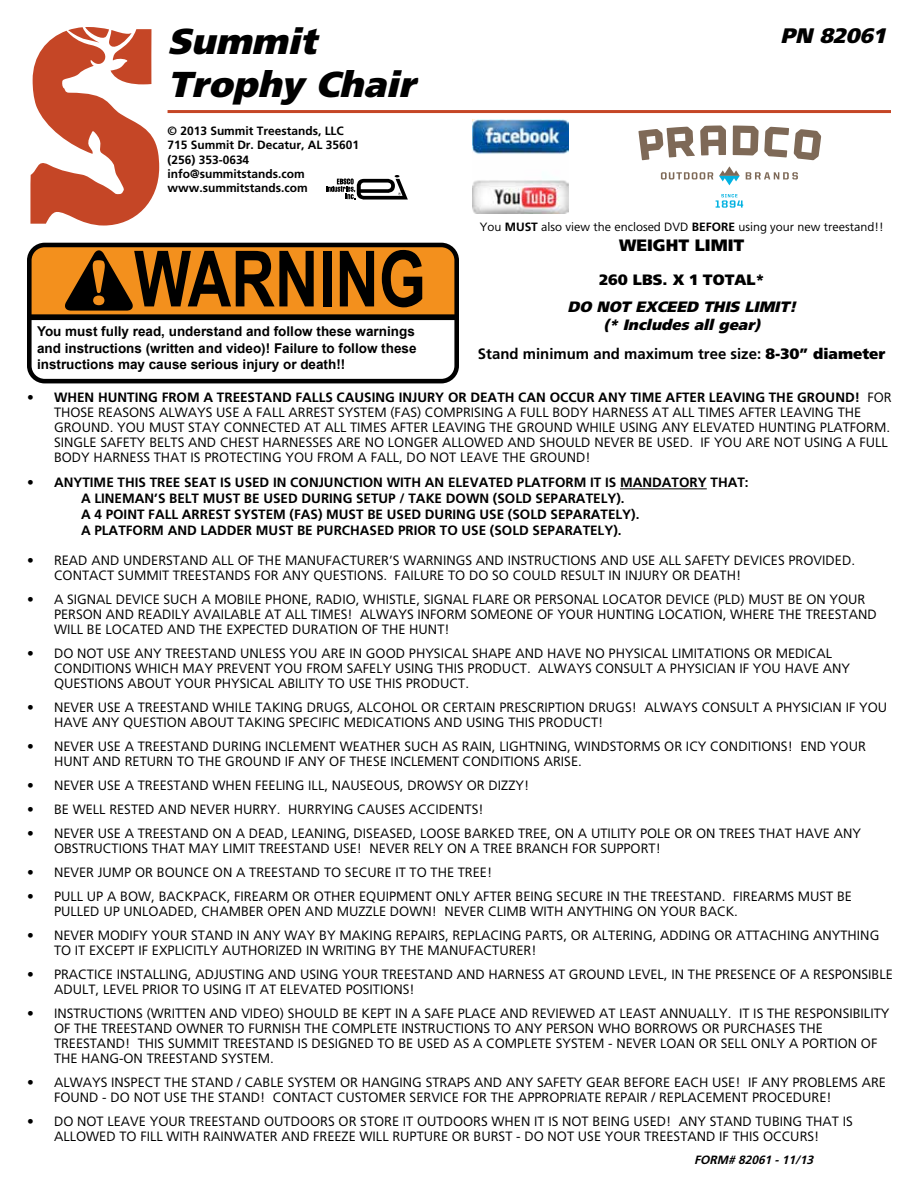
<style>
.page{position:relative;width:918px;height:1188px;background:#fff}
.page>*{position:absolute;margin:0;border:0;box-sizing:border-box;transform-origin:0 0}
.t1{font:700 77.55px "Arial";color:#000;scale:.78 1}
.t2{font:italic 900 36px/43.2px "Weissach";color:#000}
.t3{font:italic 900 21px "Weissach";color:#000}
.t4{font:900 16.5px "Weissach";color:#000}
.t5{font:700 15px "Weissach";color:#000}
.t6{font:italic 900 15px/18px "Weissach";color:#000;text-align:center}
.t7{font:900 15px "Weissach";color:#000}
.t8{font:13.5px/15px "Weissach";color:#000}
.t9{font:700 13.5px/16.2px "Weissach";color:#000}
.t10{font:700 13.5px/16.2px "Arial";color:#000}
.t11{font:700 12px/14.4px "Weissach";color:#000}
.t12{font:12px "Weissach";color:#000}
.t13{font:italic 700 12px "Weissach";color:#000}
.s1{font-family:"Garamand SW";font-size:69.75px;color:#f3901d}
.s2{font-weight:700}
.s3{font-weight:900}
</style>
<div class="page">
<svg style="left:30px;top:27px;width:129px;height:199px"></svg>
<hr style="left:620px;top:488px;width:87px;height:1px;background:#000">
<div style="left:30px;top:245px;width:428px;height:94px;background:#f3901d;border-radius:17px"></div>
<div style="left:29px;top:316px;width:427px;height:38px;background:#fff"></div>
<svg style="left:65px;top:250px;width:68px;height:61px"></svg>
<div style="left:29px;top:314px;width:427px;height:6px;background:#000"></div>
<div style="left:27px;top:243px;width:432px;height:140px;border:5px solid #000;border-radius:15px"></div>
<hr style="left:168px;top:110px;width:723px;height:3px;background:#c54626">
<img style="left:472px;top:119px;width:96px;height:95px">
<svg style="left:326px;top:175px;width:82px;height:25px"></svg>
<svg style="left:638px;top:126px;width:88px;height:34px"></svg>
<svg style="left:733px;top:126px;width:88px;height:34px"></svg>
<svg style="left:661px;top:172px;width:52px;height:7px"></svg>
<svg style="left:746px;top:172px;width:52px;height:7px"></svg>
<svg style="left:719px;top:166px;width:21px;height:19px"></svg>
<svg style="left:716px;top:194px;width:27px;height:14px"></svg>
<h2 class="t2" style="left:168px;top:19px;width:249px">Summit<br>Trophy Chair</h2>
<h3 class="t3" style="left:780px;top:22px;width:106px">PN 82061</h3>
<p class="t11" style="left:168px;top:123px;width:193px">© 2013 Summit Treestands, LLC<br>715 Summit Dr. Decatur, AL 35601 (256) 353-0634 info@summitstands.com www.summitstands.com</p>
<h1 class="t1" style="left:88px;top:227px;width:435px"><span class="s1">!</span> WARNING</h1>
<p class="t10" style="left:37px;top:324px;width:381px">You must fully read, understand and follow these warnings and instructions (written and video)! Failure to follow these instructions may cause serious injury or death!!</p>
<p class="t12" style="left:480px;top:220px;width:405px">You <span class="s2">MUST</span> also view the enclosed DVD <span class="s2">BEFORE</span> using your new treestand!!</p>
<p class="t4" style="left:619px;top:235px;width:127px">WEIGHT LIMIT</p>
<p class="t7" style="left:599px;top:271px;width:167px">260 LBS. X 1 TOTAL*</p>
<p class="t6" style="left:568px;top:297px;width:230px">DO NOT EXCEED THIS LIMIT! (* Includes all gear)</p>
<p class="t5" style="left:478px;top:345px;width:409px">Stand minimum and maximum tree size: <span class="s3">8-30” diameter</span></p>
<p class="t8" style="left:54px;top:389px;width:839px;text-indent:-27px"><span class="s2">• WHEN HUNTING FROM A TREESTAND FALLS CAUSING INJURY OR DEATH CAN OCCUR ANY TIME AFTER LEAVING THE GROUND!</span> FOR THOSE REASONS ALWAYS USE A FALL ARREST SYSTEM (FAS) COMPRISING A FULL BODY HARNESS AT ALL TIMES AFTER LEAVING THE GROUND. YOU MUST STAY CONNECTED AT ALL TIMES AFTER LEAVING THE GROUND WHILE USING ANY ELEVATED HUNTING PLATFORM.<br>SINGLE SAFETY BELTS AND CHEST HARNESSES ARE NO LONGER ALLOWED AND SHOULD NEVER BE USED. IF YOU ARE NOT USING A FULL BODY HARNESS THAT IS PROTECTING YOU FROM A FALL, DO NOT LEAVE THE GROUND!</p>
<p class="t9" style="left:81px;top:474px;width:669px;text-indent:-54px">• ANYTIME THIS TREE SEAT IS USED IN CONJUNCTION WITH AN ELEVATED PLATFORM IT IS MANDATORY THAT:<br>A LINEMAN’S BELT MUST BE USED DURING SETUP / TAKE DOWN (SOLD SEPARATELY).<br>A 4 POINT FALL ARREST SYSTEM (FAS) MUST BE USED DURING USE (SOLD SEPARATELY).<br>A PLATFORM AND LADDER MUST BE PURCHASED PRIOR TO USE (SOLD SEPARATELY).</p>
<p class="t8" style="left:54px;top:553px;width:803px;text-indent:-27px">• READ AND UNDERSTAND ALL OF THE MANUFACTURER’S WARNINGS AND INSTRUCTIONS AND USE ALL SAFETY DEVICES PROVIDED.<br>CONTACT SUMMIT TREESTANDS FOR ANY QUESTIONS. FAILURE TO DO SO COULD RESULT IN INJURY OR DEATH!</p>
<p class="t8" style="left:54px;top:592px;width:824px;text-indent:-27px">• A SIGNAL DEVICE SUCH A MOBILE PHONE, RADIO, WHISTLE, SIGNAL FLARE OR PERSONAL LOCATOR DEVICE (PLD) MUST BE ON YOUR<br>PERSON AND READILY AVAILABLE AT ALL TIMES! ALWAYS INFORM SOMEONE OF YOUR HUNTING LOCATION, WHERE THE TREESTAND<br>WILL BE LOCATED AND THE EXPECTED DURATION OF THE HUNT!</p>
<p class="t8" style="left:54px;top:646px;width:798px;text-indent:-27px">• DO NOT USE ANY TREESTAND UNLESS YOU ARE IN GOOD PHYSICAL SHAPE AND HAVE NO PHYSICAL LIMITATIONS OR MEDICAL<br>CONDITIONS WHICH MAY PREVENT YOU FROM SAFELY USING THIS PRODUCT. ALWAYS CONSULT A PHYSICIAN IF YOU HAVE ANY<br>QUESTIONS ABOUT YOUR PHYSICAL ABILITY TO USE THIS PRODUCT.</p>
<p class="t8" style="left:54px;top:700px;width:835px;text-indent:-27px">• NEVER USE A TREESTAND WHILE TAKING DRUGS, ALCOHOL OR CERTAIN PRESCRIPTION DRUGS! ALWAYS CONSULT A PHYSICIAN IF YOU<br>HAVE ANY QUESTION ABOUT TAKING SPECIFIC MEDICATIONS AND USING THIS PRODUCT!</p>
<p class="t8" style="left:54px;top:739px;width:813px;text-indent:-27px">• NEVER USE A TREESTAND DURING INCLEMENT WEATHER SUCH AS RAIN, LIGHTNING, WINDSTORMS OR ICY CONDITIONS! END YOUR<br>HUNT AND RETURN TO THE GROUND IF ANY OF THESE INCLEMENT CONDITIONS ARISE.</p>
<p class="t8" style="left:27px;top:778px;width:504px">• NEVER USE A TREESTAND WHEN FEELING ILL, NAUSEOUS, DROWSY OR DIZZY!</p>
<p class="t8" style="left:27px;top:802px;width:458px">• BE WELL RESTED AND NEVER HURRY. HURRYING CAUSES ACCIDENTS!</p>
<p class="t8" style="left:54px;top:826px;width:809px;text-indent:-27px">• NEVER USE A TREESTAND ON A DEAD, LEANING, DISEASED, LOOSE BARKED TREE, ON A UTILITY POLE OR ON TREES THAT HAVE ANY<br>OBSTRUCTIONS THAT MAY LIMIT TREESTAND USE! NEVER RELY ON A TREE BRANCH FOR SUPPORT!</p>
<p class="t8" style="left:27px;top:865px;width:467px">• NEVER JUMP OR BOUNCE ON A TREESTAND TO SECURE IT TO THE TREE!</p>
<p class="t8" style="left:54px;top:889px;width:800px;text-indent:-27px">• PULL UP A BOW, BACKPACK, FIREARM OR OTHER EQUIPMENT ONLY AFTER BEING SECURE IN THE TREESTAND. FIREARMS MUST BE<br>PULLED UP UNLOADED, CHAMBER OPEN AND MUZZLE DOWN! NEVER CLIMB WITH ANYTHING ON YOUR BACK.</p>
<p class="t8" style="left:54px;top:928px;width:827px;text-indent:-27px">• NEVER MODIFY YOUR STAND IN ANY WAY BY MAKING REPAIRS, REPLACING PARTS, OR ALTERING, ADDING OR ATTACHING ANYTHING<br>TO IT EXCEPT IF EXPLICITLY AUTHORIZED IN WRITING BY THE MANUFACTURER!</p>
<p class="t8" style="left:54px;top:967px;width:840px;text-indent:-27px">• PRACTICE INSTALLING, ADJUSTING AND USING YOUR TREESTAND AND HARNESS AT GROUND LEVEL, IN THE PRESENCE OF A RESPONSIBLE<br>ADULT, LEVEL PRIOR TO USING IT AT ELEVATED POSITIONS!</p>
<p class="t8" style="left:54px;top:1006px;width:837px;text-indent:-27px">• INSTRUCTIONS (WRITTEN AND VIDEO) SHOULD BE KEPT IN A SAFE PLACE AND REVIEWED AT LEAST ANNUALLY. IT IS THE RESPONSIBILITY OF THE TREESTAND OWNER TO FURNISH THE COMPLETE INSTRUCTIONS TO ANY PERSON WHO BORROWS OR PURCHASES THE TREESTAND! THIS SUMMIT TREESTAND IS DESIGNED TO BE USED AS A COMPLETE SYSTEM - NEVER LOAN OR SELL ONLY A PORTION OF THE HANG-ON TREESTAND SYSTEM.</p>
<p class="t8" style="left:54px;top:1075px;width:834px;text-indent:-27px">• ALWAYS INSPECT THE STAND / CABLE SYSTEM OR HANGING STRAPS AND ANY SAFETY GEAR BEFORE EACH USE! IF ANY PROBLEMS ARE<br>FOUND - DO NOT USE THE STAND! CONTACT CUSTOMER SERVICE FOR THE APPROPRIATE REPAIR / REPLACEMENT PROCEDURE!</p>
<p class="t8" style="left:27px;top:1114px;width:827px;text-align:center">• DO NOT LEAVE YOUR TREESTAND OUTDOORS OR STORE IT OUTDOORS WHEN IT IS NOT BEING USED! ANY STAND TUBING THAT IS<br>ALLOWED TO FILL WITH RAINWATER AND FREEZE WILL RUPTURE OR BURST - DO NOT USE YOUR TREESTAND IF THIS OCCURS!</p>
<p class="t13" style="left:694px;top:1153px;width:120px">FORM# 82061 - 11/13</p>
</div>
